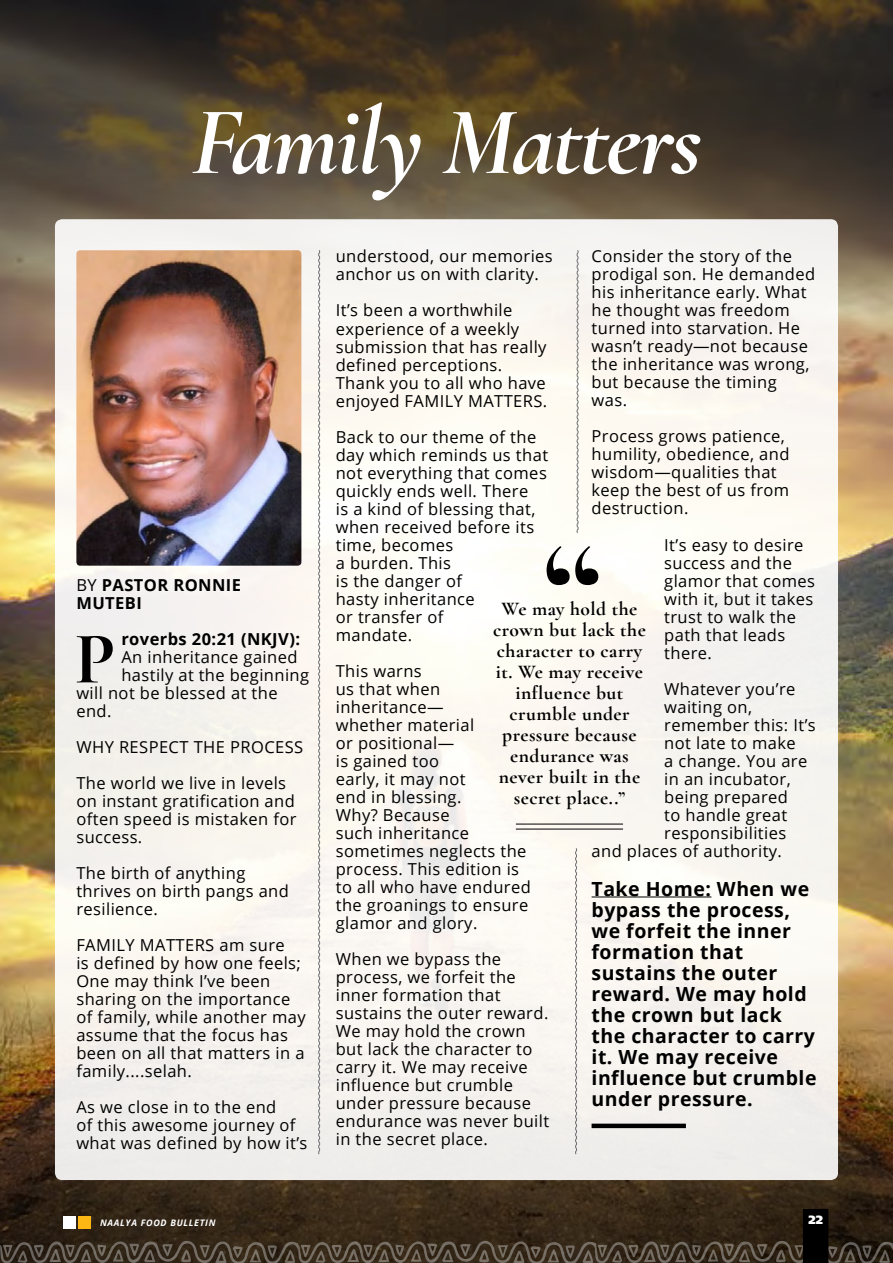
<style>
.page{position:relative;width:893px;height:1263px;background:#fff}
.page>*{position:absolute;margin:0;border:0;box-sizing:border-box;transform-origin:0 0}
.t1{font:italic 700 97.5px "Cormorant Garamond";letter-spacing:-.025em;color:#fff}
.t2{font:700 74.1px "Cormorant Garamond";color:#000}
.t3{font:700 19.5px/21px "Open Sans";letter-spacing:.025em;color:#000}
.t4{font:700 19.5px/21px "Cormorant Garamond";letter-spacing:.025em;color:#000;text-align:center}
.t5{font:16.5px/18px "Open Sans";letter-spacing:.025em;color:#000}
.t6{font:700 16.5px/18px "Open Sans";letter-spacing:.025em;color:#000}
.t7{font:12px "Frutiger LT 95 Ult Blk";color:#fff}
.t8{font:italic 700 9px "Open Sans";letter-spacing:.075em;color:#fff}
.s1{font-weight:400}
</style>
<div class="page">
<img style="left:0;top:336px;width:893px;height:739px">
<svg style="left:0;top:1075px;width:893px;height:134px;background:#422e19"></svg>
<svg style="left:0;top:0;width:893px;height:336px;background:#4c4030"></svg>
<div style="left:55px;top:219px;width:783px;height:961px;background:#f9f5f0;border-radius:7px"></div>
<img style="left:76px;top:250px;width:225px;height:316px">
<hr style="left:592px;top:896px;width:119px;height:1px;background:#000">
<svg style="left:547px;top:546px;width:51px;height:39px"></svg>
<hr style="left:516px;top:823px;width:107px;height:1px;background:#000">
<hr style="left:516px;top:828px;width:107px;height:1px;background:#000">
<svg style="left:0;top:1209px;width:893px;height:54px;background:#392d1f"></svg>
<div style="left:64px;top:1216px;width:12px;height:13px;background:#fff"></div>
<div style="left:78px;top:1216px;width:13px;height:13px;background:#fdb714"></div>
<svg style="left:318px;top:250px;width:2px;height:904px"></svg>
<svg style="left:576px;top:250px;width:3px;height:283px"></svg>
<svg style="left:575px;top:848px;width:2px;height:306px"></svg>
<div style="left:592px;top:1123px;width:94px;height:5px;background:#000"></div>
<h1 class="t1" style="left:191px;top:83px;width:512px">Family Matters</h1>
<p class="t6" style="left:76px;top:576px;width:166px"><span class="s1">BY</span> PASTOR RONNIE<br>MUTEBI</p>
<h2 class="t2" style="left:74px;top:613px;width:42px">P</h2>
<p class="t6" style="left:121px;top:630px;width:180px">roverbs 20:21 (NKJV):</p>
<p class="t5" style="left:121px;top:647px;width:178px">An inheritance gained</p>
<p class="t5" style="left:121px;top:665px;width:189px">hastily at the beginning</p>
<p class="t5" style="left:76px;top:683px;width:203px">will not be blessed at the</p>
<p class="t5" style="left:76px;top:702px;width:37px">end.</p>
<p class="t5" style="left:76px;top:729px;width:228px;line-height:36px">WHY RESPECT THE PROCESS<br>The world we live in levels</p>
<p class="t5" style="left:76px;top:792px;width:222px;text-align:justify">on instant gratification and often speed is mistaken for success.</p>
<p class="t5" style="left:76px;top:864px;width:214px">The birth of anything thrives on birth pangs and resilience.</p>
<p class="t5" style="left:76px;top:936px;width:231px">FAMILY MATTERS am sure<br>is defined by how one feels;<br>One may think I’ve been sharing on the importance of family, while another may assume that the focus has been on all that matters in a family....selah.</p>
<p class="t5" style="left:76px;top:1098px;width:233px">As we close in to the end<br>of this awesome journey of what was defined by how it’s</p>
<p class="t5" style="left:592px;top:247px;width:225px">Consider the story of the prodigal son. He demanded his inheritance early. What he thought was freedom turned into starvation. He wasn’t ready—not because the inheritance was wrong, but because the timing was.</p>
<p class="t5" style="left:592px;top:427px;width:199px">Process grows patience, humility, obedience, and wisdom—qualities that keep the best of us from destruction.</p>
<p class="t5" style="left:664px;top:535px;width:152px">It’s easy to desire success and the glamor that comes with it, but it takes trust to walk the path that leads there.</p>
<p class="t5" style="left:664px;top:679px;width:133px">Whatever you’re</p>
<p class="t5" style="left:664px;top:697px;width:89px">waiting on,</p>
<p class="t5" style="left:664px;top:715px;width:153px">remember this: It’s</p>
<p class="t5" style="left:664px;top:733px;width:133px">not late to make</p>
<p class="t5" style="left:664px;top:751px;width:145px">a change. You are</p>
<p class="t5" style="left:664px;top:769px;width:128px">in an incubator,</p>
<p class="t5" style="left:664px;top:787px;width:125px">being prepared</p>
<p class="t5" style="left:664px;top:805px;width:125px">to handle great</p>
<p class="t5" style="left:664px;top:823px;width:124px">responsibilities</p>
<p class="t5" style="left:592px;top:841px;width:192px">and places of authority.</p>
<p class="t3" style="left:592px;top:877px;width:226px">Take Home: When we bypass the process, we forfeit the inner formation that sustains the outer reward. We may hold the crown but lack the character to carry it. We may receive influence but crumble under pressure.</p>
<p class="t5" style="left:336px;top:247px;width:218px">understood, our memories anchor us on with clarity.</p>
<p class="t5" style="left:336px;top:301px;width:213px">It’s been a worthwhile experience of a weekly submission that has really defined perceptions.<br>Thank you to all who have enjoyed FAMILY MATTERS.</p>
<p class="t5" style="left:336px;top:427px;width:214px">Back to our theme of the day which reminds us that not everything that comes quickly ends well. There<br>is a kind of blessing that, when received before its time, becomes<br>a burden. This<br>is the danger of<br>hasty inheritance<br>or transfer of<br>mandate.</p>
<p class="t5" style="left:336px;top:661px;width:197px">This warns<br>us that when inheritance—<br>whether material<br>or positional—<br>is gained too<br>early, it may not<br>end in blessing.<br>Why? Because<br>such inheritance sometimes neglects the process. This edition is to all who have endured the groanings to ensure glamor and glory.</p>
<p class="t5" style="left:336px;top:949px;width:215px">When we bypass the process, we forfeit the inner formation that sustains the outer reward.<br>We may hold the crown but lack the character to carry it. We may receive influence but crumble under pressure because endurance was never built in the secret place.</p>
<p class="t4" style="left:493px;top:598px;width:154px">We may hold the crown but lack the character to carry it. We may receive influence but crumble under pressure because endurance was never built in the secret place..”</p>
<p class="t8" style="left:100px;top:1216px;width:117px">NAALYA FOOD BULLETIN</p>
<p class="t7" style="left:809px;top:1212px;width:16px">22</p>
</div>
